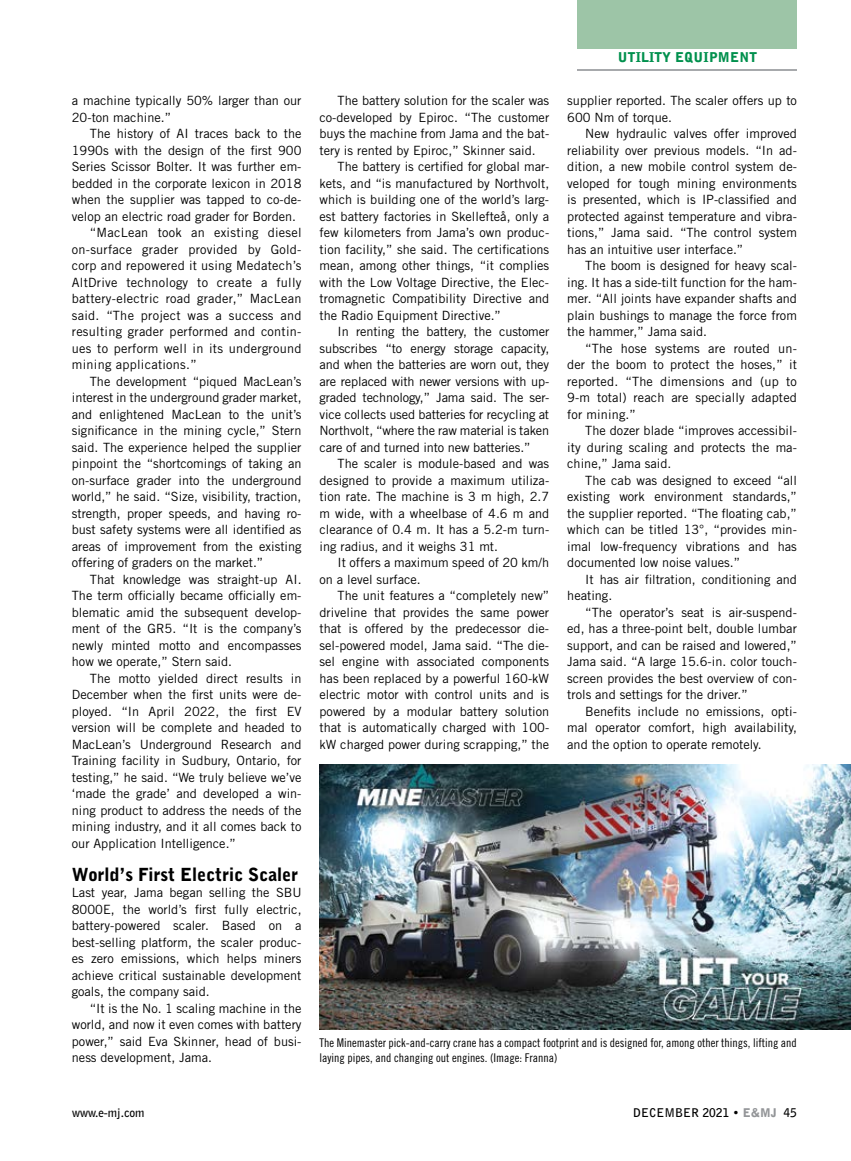
<style>
.page{position:relative;width:851px;height:1161px;background:#fff}
.page>*{position:absolute;margin:0;border:0;box-sizing:border-box;transform-origin:0 0}
.t1{font:900 18px "Bell Gothic BT";color:#000}
.t2{font:900 13.5px "Bell Gothic BT";letter-spacing:.02em;color:#00904d}
.t3{font:12.75px/16.5px "Trade Gothic";color:#000;text-align:justify}
.t4{font:12.75px "Trade Gothic";letter-spacing:.02em;color:#000}
.t5{font:12px/14.4px "Trade Gothic Cond Eighteen";color:#000}
.t6{font:700 12px "Bell Gothic BT";color:#000}
.s1{font-weight:900;color:#939598}
</style>
<div class="page">
<div style="left:577px;top:0;width:219px;height:49px;background:#9dc5a7"></div>
<hr style="left:577px;top:69px;width:219px;height:1px;background:#a7a9ac">
<img style="left:319px;top:764px;width:531px;height:266px">
<p class="t3" style="left:72px;top:92px;width:231px">a machine typically 50% larger than our<br>20-ton machine.”</p>
<p class="t3" style="left:90px;top:125px;width:213px">The history of AI traces back to the</p>
<p class="t3" style="left:72px;top:142px;width:231px">1990s with the design of the first 900</p>
<p class="t3" style="left:72px;top:158px;width:231px">Series Scissor Bolter. It was further em-</p>
<p class="t3" style="left:72px;top:175px;width:231px">bedded in the corporate lexicon in 2018</p>
<p class="t3" style="left:72px;top:191px;width:231px">when the supplier was tapped to co-de-</p>
<p class="t3" style="left:72px;top:208px;width:226px">velop an electric road grader for Borden.</p>
<p class="t4" style="left:90px;top:225px;width:213px">“MacLean took an existing diesel</p>
<p class="t4" style="left:72px;top:242px;width:231px">on-surface grader provided by Gold-</p>
<p class="t4" style="left:72px;top:258px;width:231px">corp and repowered it using Medatech’s</p>
<p class="t4" style="left:72px;top:275px;width:231px">AltDrive technology to create a fully</p>
<p class="t4" style="left:72px;top:291px;width:231px">battery-electric road grader,” MacLean</p>
<p class="t4" style="left:72px;top:307px;width:231px">said. “The project was a success and</p>
<p class="t4" style="left:72px;top:324px;width:231px">resulting grader performed and contin-</p>
<p class="t4" style="left:72px;top:340px;width:231px">ues to perform well in its underground</p>
<p class="t4" style="left:72px;top:357px;width:126px">mining applications.”</p>
<p class="t3" style="left:90px;top:373px;width:213px">The development “piqued MacLean’s</p>
<p class="t3" style="left:72px;top:389px;width:231px">interest in the underground grader market,</p>
<p class="t3" style="left:72px;top:406px;width:231px">and enlightened MacLean to the unit’s</p>
<p class="t3" style="left:72px;top:422px;width:231px">significance in the mining cycle,” Stern</p>
<p class="t3" style="left:72px;top:439px;width:231px">said. The experience helped the supplier</p>
<p class="t3" style="left:72px;top:455px;width:231px">pinpoint the “shortcomings of taking an</p>
<p class="t3" style="left:72px;top:472px;width:231px">on-surface grader into the underground</p>
<p class="t3" style="left:72px;top:488px;width:231px">world,” he said. “Size, visibility, traction,</p>
<p class="t3" style="left:72px;top:505px;width:231px">strength, proper speeds, and having ro-</p>
<p class="t3" style="left:72px;top:521px;width:231px">bust safety systems were all identified as</p>
<p class="t3" style="left:72px;top:538px;width:231px">areas of improvement from the existing</p>
<p class="t3" style="left:72px;top:554px;width:193px">offering of graders on the market.”</p>
<p class="t3" style="left:90px;top:571px;width:213px">That knowledge was straight-up AI.</p>
<p class="t3" style="left:72px;top:587px;width:231px">The term officially became officially em-</p>
<p class="t3" style="left:72px;top:604px;width:231px">blematic amid the subsequent develop-</p>
<p class="t3" style="left:72px;top:620px;width:231px">ment of the GR5. “It is the company’s</p>
<p class="t3" style="left:72px;top:637px;width:231px">newly minted motto and encompasses</p>
<p class="t3" style="left:72px;top:653px;width:162px">how we operate,” Stern said.</p>
<p class="t3" style="left:90px;top:670px;width:213px">The motto yielded direct results in</p>
<p class="t3" style="left:72px;top:686px;width:231px">December when the first units were de-</p>
<p class="t3" style="left:72px;top:703px;width:231px">ployed. “In April 2022, the first EV</p>
<p class="t3" style="left:72px;top:719px;width:231px">version will be complete and headed to</p>
<p class="t3" style="left:72px;top:736px;width:231px">MacLean’s Underground Research and</p>
<p class="t3" style="left:72px;top:752px;width:231px">Training facility in Sudbury, Ontario, for</p>
<p class="t3" style="left:72px;top:769px;width:231px">testing,” he said. “We truly believe we’ve</p>
<p class="t3" style="left:72px;top:785px;width:231px">‘made the grade’ and developed a win-</p>
<p class="t3" style="left:72px;top:802px;width:231px">ning product to address the needs of the</p>
<p class="t3" style="left:72px;top:818px;width:231px">mining industry, and it all comes back to</p>
<p class="t3" style="left:72px;top:835px;width:165px">our Application Intelligence.”</p>
<h1 class="t1" style="left:72px;top:863px;width:228px">World’s First Electric Scaler</h1>
<p class="t3" style="left:72px;top:884px;width:231px">Last year, Jama began selling the SBU 8000E, the world’s first fully electric, battery-powered scaler. Based on a best-selling platform, the scaler produc&shy;es zero emissions, which helps miners achieve critical sustainable development goals, the company said.</p>
<p class="t3" style="left:72px;top:1000px;width:231px;text-indent:18px">“It is the No. 1 scaling machine in the world, and now it even comes with battery power,” said Eva Skinner, head of busi&shy;ness development, Jama.</p>
<p class="t3" style="left:319px;top:92px;width:231px;text-indent:18px">The battery solution for the scaler was co-developed by Epiroc. “The customer buys the machine from Jama and the bat&shy;tery is rented by Epiroc,” Skinner said.</p>
<p class="t3" style="left:319px;top:158px;width:231px;text-indent:18px">The battery is certified for global mar&shy;kets, and “is manufactured by Northvolt, which is building one of the world’s larg&shy;est battery factories in Skellefteå, only a few kilometers from Jama’s own produc&shy;tion facility,” she said. The certifications mean, among other things, “it complies with the Low Voltage Directive, the Elec&shy;tromagnetic Compatibility Directive and the Radio Equipment Directive.”</p>
<p class="t3" style="left:319px;top:323px;width:231px;text-indent:18px">In renting the battery, the customer subscribes “to energy storage capacity, and when the batteries are worn out, they are replaced with newer versions with up&shy;graded technology,” Jama said. The ser&shy;vice collects used batteries for recycling at Northvolt, “where the raw material is taken care of and turned into new batteries.”</p>
<p class="t3" style="left:319px;top:455px;width:231px;text-indent:18px">The scaler is module-based and was designed to provide a maximum utiliza&shy;tion rate. The machine is 3 m high, 2.7 m wide, with a wheelbase of 4.6 m and clearance of 0.4 m. It has a 5.2-m turn&shy;ing radius, and it weighs 31 mt.</p>
<p class="t3" style="left:319px;top:554px;width:231px;text-indent:18px">It offers a maximum speed of 20 km/h on a level surface.</p>
<p class="t3" style="left:319px;top:587px;width:231px;text-indent:18px">The unit features a “completely new” driveline that provides the same power that is offered by the predecessor die&shy;sel-powered model, Jama said. “The die&shy;sel engine with associated components has been replaced by a powerful 160-kW electric motor with control units and is powered by a modular battery solution that is automatically charged with 100- kW charged power during scrapping,” the</p>
<p class="t2" style="left:617px;top:49px;width:141px">UTILITY EQUIPMENT</p>
<p class="t3" style="left:567px;top:92px;width:231px">supplier reported. The scaler offers up to<br>600 Nm of torque.</p>
<p class="t3" style="left:567px;top:125px;width:231px;text-indent:18px">New hydraulic valves offer improved reliability over previous models. “In ad&shy;dition, a new mobile control system de&shy;veloped for tough mining environments is presented, which is IP-classified and protected against temperature and vibra&shy;tions,” Jama said. “The control system has an intuitive user interface.”</p>
<p class="t3" style="left:567px;top:257px;width:231px;text-indent:18px">The boom is designed for heavy scal&shy;ing. It has a side-tilt function for the ham&shy;mer. “All joints have expander shafts and plain bushings to manage the force from the hammer,” Jama said.</p>
<p class="t3" style="left:567px;top:340px;width:231px;text-indent:18px">“The hose systems are routed un&shy;der the boom to protect the hoses,” it reported. “The dimensions and (up to 9-m total) reach are specially adapted for mining.”</p>
<p class="t3" style="left:567px;top:422px;width:231px;text-indent:18px">The dozer blade “improves accessibil&shy;ity during scaling and protects the ma&shy;chine,” Jama said.</p>
<p class="t3" style="left:567px;top:472px;width:231px;text-indent:18px">The cab was designed to exceed “all existing work environment standards,” the supplier reported. “The floating cab,” which can be titled 13°, “provides min&shy;imal low-frequency vibrations and has documented low noise values.”</p>
<p class="t3" style="left:567px;top:571px;width:231px;text-indent:18px">It has air filtration, conditioning and heating.</p>
<p class="t3" style="left:567px;top:604px;width:231px;text-indent:18px">“The operator’s seat is air-suspend&shy;ed, has a three-point belt, double lumbar support, and can be raised and lowered,” Jama said. “A large 15.6-in. color touch&shy;screen provides the best overview of con&shy;trols and settings for the driver.”</p>
<p class="t3" style="left:567px;top:703px;width:231px;text-indent:18px">Benefits include no emissions, opti&shy;mal operator comfort, high availability, and the option to operate remotely.</p>
<p class="t5" style="left:319px;top:1036px;width:479px">The Minemaster pick-and-carry crane has a compact footprint and is designed for, among other things, lifting and laying pipes, and changing out engines. (Image: Franna)</p>
<p class="t6" style="left:72px;top:1104px;width:74px">www.e-mj.com</p>
<p class="t6" style="left:633px;top:1104px;width:165px">DECEMBER 2021 • <span class="s1">E&amp;MJ</span> 45</p>
</div>
